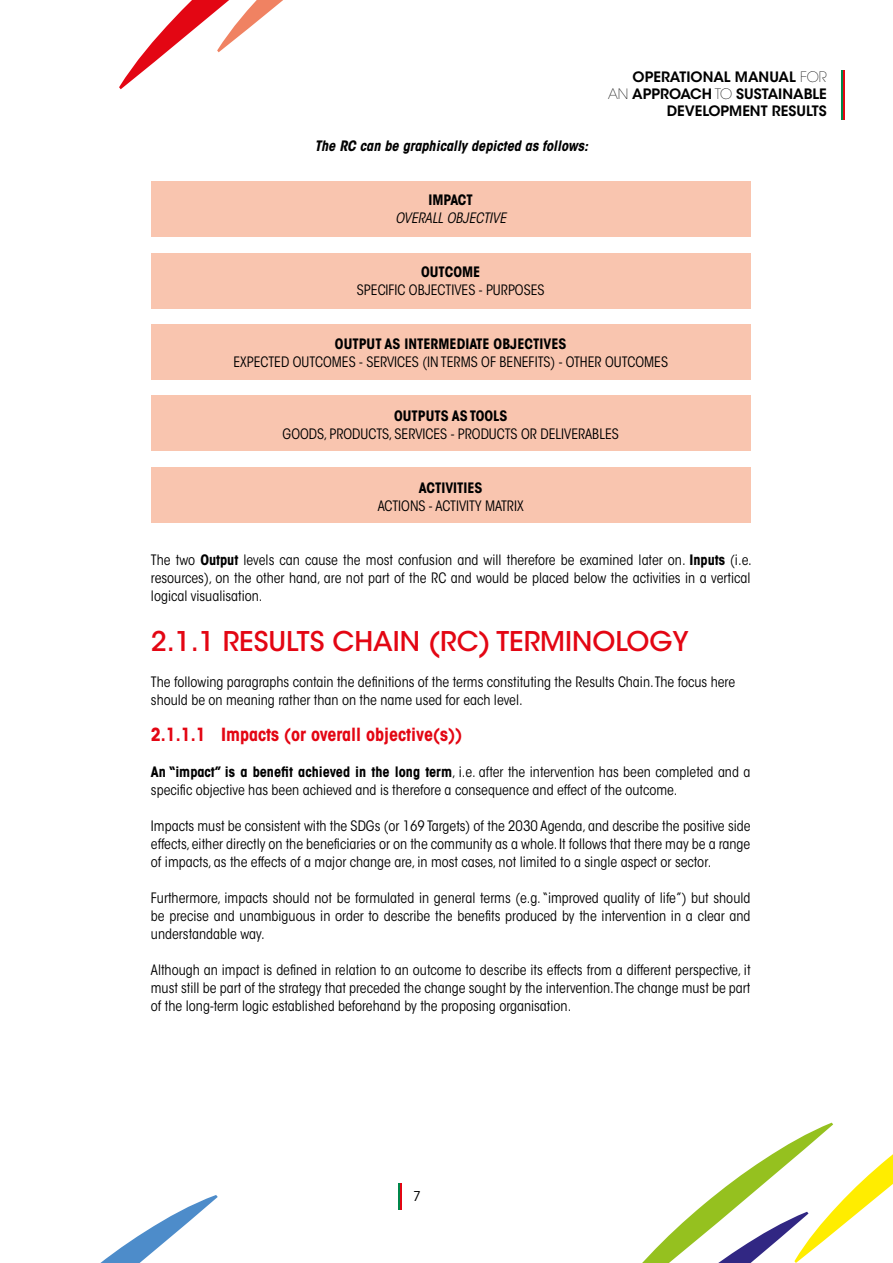
<style>
.page{position:relative;width:893px;height:1263px;background:#fff}
.page>*{position:absolute;margin:0;border:0;box-sizing:border-box;transform-origin:0 0}
.t1{font:500 27px "ITC Avant Garde Std";color:#e30613}
.t2{font:700 condensed 18px "ITC Avant Garde Std";color:#e30613}
.t3{font:condensed 14.25px/18px "ITC Avant Garde Std";color:#000;text-align:justify}
.t4{font:700 condensed 14.25px "ITC Avant Garde Std";color:#000}
.t5{font:600 14.25px/17.1px "ITC Avant Garde Std";color:#000;text-align:right}
.t6{font:italic 700 condensed 14.25px "ITC Avant Garde Std";color:#000}
.t7{font:italic condensed 14.25px "ITC Avant Garde Std";color:#000}
.t8{font:13.5px "ITC Avant Garde Std";color:#000}
.s1{font-weight:200}
.s2{font-weight:700}
</style>
<div class="page">
<hr style="left:398px;top:1183px;width:4px;height:26px;background:#00874b">
<hr style="left:400px;top:1183px;width:2px;height:26px;background:#e30613">
<hr style="left:841px;top:70px;width:4px;height:50px;background:#00874b">
<hr style="left:843px;top:70px;width:2px;height:50px;background:#e30613">
<svg style="left:100px;top:1195px;width:118px;height:68px"></svg>
<svg style="left:642px;top:1122px;width:251px;height:141px"></svg>
<svg style="left:119px;top:0;width:164px;height:89px"></svg>
<div style="left:151px;top:182px;width:600px;height:55px;background:#f9c5af"></div>
<div style="left:151px;top:253px;width:600px;height:55px;background:#f9c5af"></div>
<div style="left:151px;top:324px;width:600px;height:55px;background:#f9c5af"></div>
<div style="left:151px;top:395px;width:600px;height:56px;background:#f9c5af"></div>
<div style="left:151px;top:468px;width:600px;height:55px;background:#f9c5af"></div>
<p class="t6" style="left:315px;top:137px;width:275px">The RC can be graphically depicted as follows:</p>
<p class="t4" style="left:428px;top:191px;width:46px">IMPACT</p>
<p class="t7" style="left:395px;top:209px;width:112px">OVERALL OBJECTIVE</p>
<p class="t4" style="left:421px;top:263px;width:61px">OUTCOME</p>
<p class="t3" style="left:357px;top:281px;width:189px">SPECIFIC OBJECTIVES - PURPOSES</p>
<p class="t5" style="left:608px;top:68px;width:220px">OPERATIONAL MANUAL <span class="s1">FOR<br>AN</span> APPROACH <span class="s1">TO</span> SUSTAINABLE<br>DEVELOPMENT RESULTS</p>
<p class="t4" style="left:335px;top:335px;width:233px">OUTPUT AS INTERMEDIATE OBJECTIVES</p>
<p class="t3" style="left:233px;top:353px;width:436px">EXPECTED OUTCOMES - SERVICES (IN TERMS OF BENEFITS) - OTHER OUTCOMES</p>
<p class="t4" style="left:394px;top:407px;width:115px">OUTPUTS AS TOOLS</p>
<p class="t3" style="left:283px;top:425px;width:338px">GOODS, PRODUCTS, SERVICES - PRODUCTS OR DELIVERABLES</p>
<p class="t4" style="left:419px;top:479px;width:65px">ACTIVITIES</p>
<p class="t3" style="left:378px;top:497px;width:147px">ACTIONS - ACTIVITY MATRIX</p>
<p class="t3" style="left:151px;top:551px;width:602px">The two <span class="s2">Output</span> levels can cause the most confusion and will therefore be examined later on. <span class="s2">Inputs</span> (i.e. resources), on the other hand, are not part of the RC and would be placed below the activities in a vertical logical visualisation.</p>
<h1 class="t1" style="left:151px;top:625px;width:539px">2.1.1 RESULTS CHAIN (RC) TERMINOLOGY</h1>
<p class="t3" style="left:151px;top:673px;width:586px">The following paragraphs contain the definitions of the terms constituting the Results Chain. The focus here should be on meaning rather than on the name used for each level.</p>
<p class="t2" style="left:151px;top:723px;width:313px">2.1.1.1 Impacts (or overall objective(s))</p>
<p class="t3" style="left:151px;top:763px;width:601px"><span class="s2">An “impact” is a benefit achieved in the long term</span>, i.e. after the intervention has been completed and a specific objective has been achieved and is therefore a consequence and effect of the outcome.</p>
<p class="t3" style="left:151px;top:817px;width:601px">Impacts must be consistent with the SDGs (or 169 Targets) of the 2030 Agenda, and describe the positive side effects, either directly on the beneficiaries or on the community as a whole. It follows that there may be a range of impacts, as the effects of a major change are, in most cases, not limited to a single aspect or sector.</p>
<p class="t3" style="left:151px;top:889px;width:601px">Furthermore, impacts should not be formulated in general terms (e.g. “improved quality of life”) but should be precise and unambiguous in order to describe the benefits produced by the intervention in a clear and understandable way.</p>
<p class="t3" style="left:151px;top:961px;width:601px">Although an impact is defined in relation to an outcome to describe its effects from a different perspective, it must still be part of the strategy that preceded the change sought by the intervention.The change must be part of the long-term logic established beforehand by the proposing organisation.</p>
<p class="t8" style="left:413px;top:1188px;width:9px">7</p>
</div>
